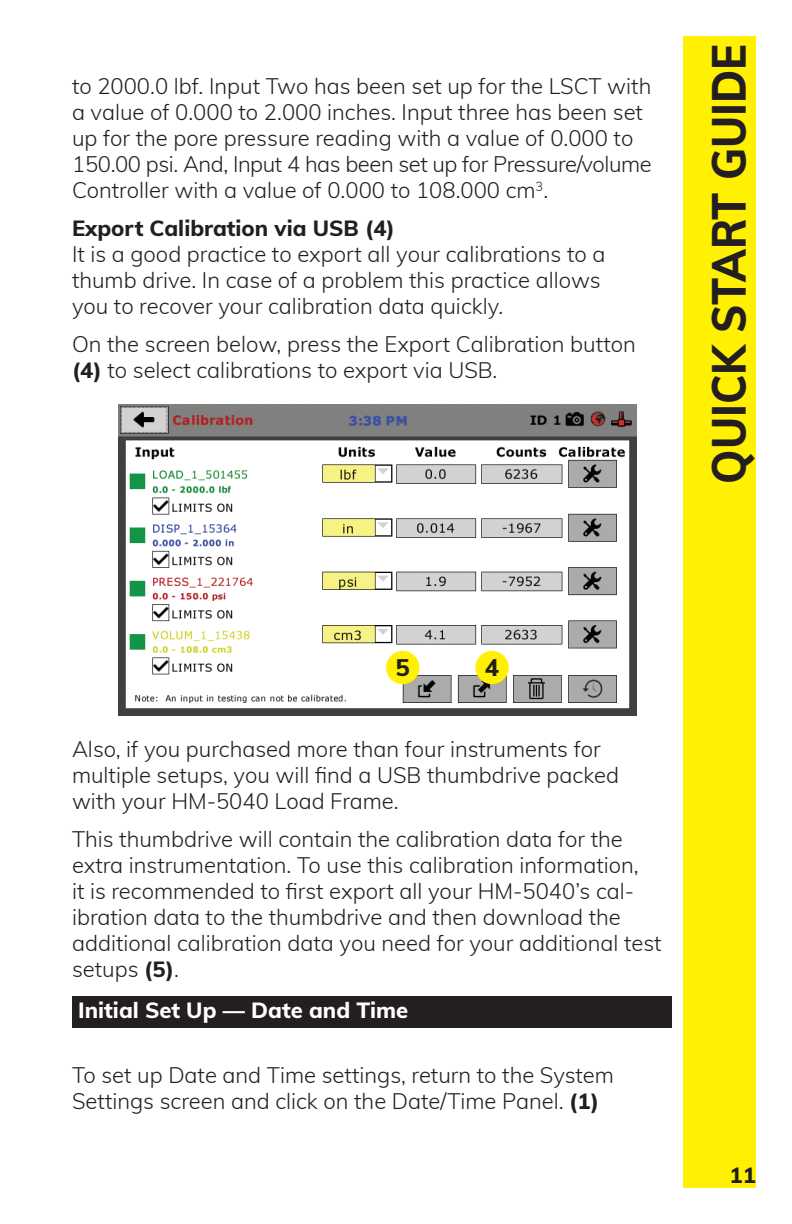
<style>
.page{position:relative;width:792px;height:1224px;background:#fff}
.page>*{position:absolute;margin:0;border:0;box-sizing:border-box;transform-origin:0 0}
.t1{font:800 48px "Muli";color:#231f20;scale:.9 1}
.t2{font:800 24px "Muli";color:#231f20}
.Bullets_Body__16{font:300 22px/26px "Muli";color:#231f20}
.The_Body{font:300 22px/26px "Muli";color:#231f20}
.Sub_Heads{font:800 22px "Muli";color:#231f20}
.Sub_Heads-2{font:800 22px "Muli";color:#fff}
.s1{font-weight:800}
</style>
<div class="page">
<div style="left:683px;top:36px;width:73px;height:1152px;background:#fff101"></div>
<img style="left:118px;top:405px;width:518px;height:311px">
<div style="left:475px;top:651px;width:34px;height:33px;background:#fff101;border-radius:50%"></div>
<div style="left:386px;top:651px;width:33px;height:33px;background:#fff101;border-radius:50%"></div>
<div style="left:72px;top:996px;width:600px;height:32px;background:#231f20"></div>
<p class="Bullets_Body__16" style="left:72px;top:72px;width:581px">to 2000.0 lbf. Input Two has been set up for the LSCT with a value of 0.000 to 2.000 inches. Input three has been set up for the pore pressure reading with a value of 0.000 to 150.00 psi. And, Input 4 has been set up for Pressure/volume Controller with a value of 0.000 to 108.000 cm<sup>3</sup>.</p>
<p class="Sub_Heads" style="left:72px;top:212px;width:324px">Export Calibration via USB (4)</p>
<p class="Bullets_Body__16" style="left:72px;top:240px;width:535px">It is a good practice to export all your calibrations to a thumb drive. In case of a problem this practice allows you to recover your calibration data quickly.</p>
<p class="Bullets_Body__16" style="left:72px;top:330px;width:565px">On the screen below, press the Export Calibration button <span class="s1">(4)</span> to select calibrations to export via USB.</p>
<h1 class="t1" style="left:694px;top:484px;width:490px;rotate:-90deg">QUICK START GUIDE</h1>
<p class="t2" style="left:396px;top:650px;width:16px">5</p>
<p class="t2" style="left:485px;top:650px;width:16px">4</p>
<p class="Bullets_Body__16" style="left:72px;top:735px;width:549px">Also, if you purchased more than four instruments for multiple setups, you will find a USB thumbdrive packed with your HM-5040 Load Frame.</p>
<p class="Bullets_Body__16" style="left:72px;top:825px;width:591px">This thumbdrive will contain the calibration data for the extra instrumentation. To use this calibration information,<br>it is recommended to first export all your HM-5040’s cal&shy;ibration data to the thumbdrive and then download the additional calibration data you need for your additional test setups <span class="s1">(5)</span>.</p>
<p class="Sub_Heads-2" style="left:78px;top:994px;width:332px">Initial Set Up — Date and Time</p>
<p class="The_Body" style="left:72px;top:1061px;width:543px">To set up Date and Time settings, return to the System<br>Settings screen and click on the Date/Time Panel. <span class="s1">(1)</span></p>
<p class="Sub_Heads" style="left:730px;top:1159px;width:28px">11</p>
</div>
